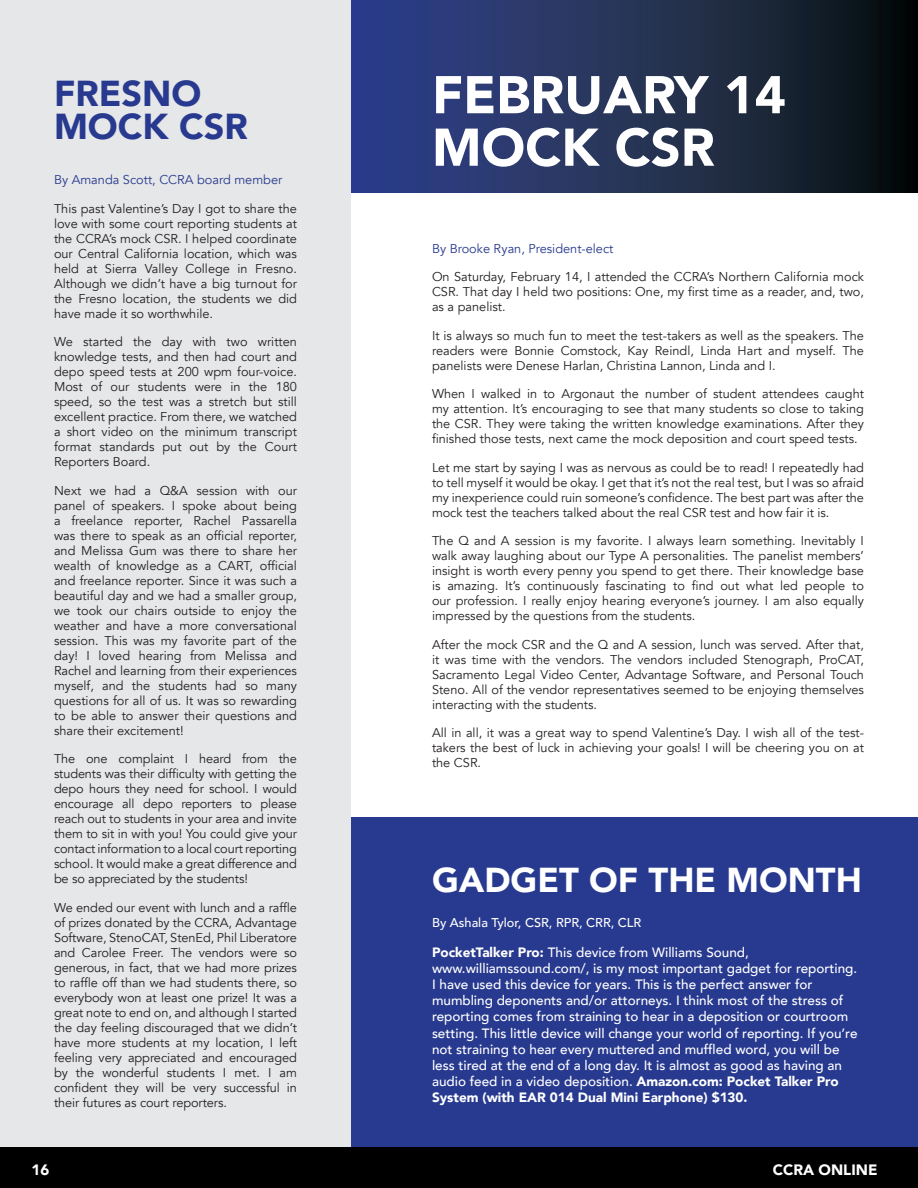
<style>
.page{position:relative;width:918px;height:1188px;background:#fff}
.page>*{position:absolute;margin:0;border:0;box-sizing:border-box;transform-origin:0 0}
.t1{font:900 52.5px/52.5px "Avenir";color:#fff}
.t2{font:900 36px/33px "Avenir";color:#283a8f}
.t3{font:900 34.5px "Avenir";color:#fff}
.t4{font:900 15px "Avenir";color:#fff}
.t5{font:500 13.5px/16.2px "Avenir";color:#fff}
.t6{font:12.75px/15px "Avenir";color:#231f20;text-align:justify}
.t7{font:12.75px "Avenir";color:#283a8f}
.t8{font:500 12.75px "Avenir";color:#fff}
.s1{font-weight:900}
</style>
<div class="page">
<div style="left:0;top:0;width:351px;height:1148px;background:#e6e7e9"></div>
<div style="left:351px;top:817px;width:567px;height:331px;background:#283a8f"></div>
<div style="left:0;top:1148px;width:918px;height:40px;background:#000001"></div>
<svg style="left:351px;top:0;width:567px;height:192px;background:#212e54"></svg>
<p class="t2" style="left:54px;top:76px;width:195px">FRESNO<br>MOCK CSR</p>
<p class="t7" style="left:54px;top:173px;width:230px">By Amanda Scott, CCRA board member</p>
<p class="t6" style="left:54px;top:201px;width:245px">This past Valentine’s Day I got to share the love with some court reporting students at the CCRA’s mock CSR. I helped coordinate our Central California location, which was held at Sierra Valley College in Fresno.<br>Although we didn’t have a big turnout for the Fresno location, the students we did have made it so worthwhile.</p>
<p class="t6" style="left:54px;top:335px;width:245px">We started the day with two written knowledge tests, and then had court and depo speed tests at 200 wpm four-voice.<br>Most of our students were in the 180 speed, so the test was a stretch but still excellent practice. From there, we watched a short video on the minimum transcript format standards put out by the Court Reporters Board.</p>
<p class="t6" style="left:54px;top:483px;width:245px">Next we had a Q&amp;A session with our panel of speakers. I spoke about being a freelance reporter, Rachel Passarella was there to speak as an official reporter, and Melissa Gum was there to share her wealth of knowledge as a CART, official and freelance reporter. Since it was such a beautiful day and we had a smaller group, we took our chairs outside to enjoy the weather and have a more conversational session. This was my favorite part of the day! I loved hearing from Melissa and Rachel and learning from their experiences myself, and the students had so many questions for all of us. It was so rewarding to be able to answer their questions and share their excitement!</p>
<p class="t6" style="left:54px;top:752px;width:245px">The one complaint I heard from the students was their difficulty with getting the depo hours they need for school. I would encourage all depo reporters to please reach out to students in your area and invite them to sit in with you! You could give your contact information to a local court reporting school. It would make a great difference and be so appreciated by the students!</p>
<p class="t6" style="left:54px;top:900px;width:245px">We ended our event with lunch and a raffle of prizes donated by the CCRA, Advantage Software, StenoCAT, StenEd, Phil Liberatore and Carolee Freer. The vendors were so generous, in fact, that we had more prizes to raffle off than we had students there, so everybody won at least one prize! It was a great note to end on, and although I started the day feeling discouraged that we didn’t have more students at my location, I left feeling very appreciated and encouraged by the wonderful students I met. I am confident they will be very successful in their futures as court reporters.</p>
<p class="t1" style="left:432px;top:67px;width:355px">FEBRUARY 14<br>MOCK CSR</p>
<p class="t7" style="left:432px;top:241px;width:183px">By Brooke Ryan, President-elect</p>
<p class="t6" style="left:432px;top:269px;width:434px">On Saturday, February 14, I attended the CCRA’s Northern California mock CSR. That day I held two positions: One, my first time as a reader, and, two, as a panelist.</p>
<p class="t6" style="left:432px;top:328px;width:434px">It is always so much fun to meet the test-takers as well as the speakers. The readers were Bonnie Comstock, Kay Reindl, Linda Hart and myself. The panelists were Denese Harlan, Christina Lannon, Linda and I.</p>
<p class="t6" style="left:432px;top:386px;width:434px">When I walked in to Argonaut the number of student attendees caught my attention. It’s encouraging to see that many students so close to taking the CSR. They were taking the written knowledge examinations. After they finished those tests, next came the mock deposition and court speed tests.</p>
<p class="t6" style="left:432px;top:460px;width:434px">Let me start by saying I was as nervous as could be to read! I repeatedly had to tell myself it would be okay. I get that it’s not the real test, but I was so afraid my inexperience could ruin someone’s confidence. The best part was after the mock test the teachers talked about the real CSR test and how fair it is.</p>
<p class="t6" style="left:432px;top:533px;width:434px">The Q and A session is my favorite. I always learn something. Inevitably I walk away laughing about our Type A personalities. The panelist members’ insight is worth every penny you spend to get there. Their knowledge base is amazing. It’s continuously fascinating to find out what led people to our profession. I really enjoy hearing everyone’s journey. I am also equally impressed by the questions from the students.</p>
<p class="t6" style="left:432px;top:637px;width:434px">After the mock CSR and the Q and A session, lunch was served. After that, it was time with the vendors. The vendors included Stenograph, ProCAT, Sacramento Legal Video Center, Advantage Software, and Personal Touch Steno. All of the vendor representatives seemed to be enjoying themselves interacting with the students.</p>
<p class="t6" style="left:432px;top:725px;width:434px">All in all, it was a great way to spend Valentine’s Day. I wish all of the test&shy;takers the best of luck in achieving your goals! I will be cheering you on at the CSR.</p>
<p class="t3" style="left:432px;top:850px;width:431px">GADGET OF THE MONTH</p>
<p class="t8" style="left:432px;top:911px;width:211px">By Ashala Tylor, CSR, RPR, CRR, CLR</p>
<p class="t5" style="left:432px;top:943px;width:427px"><span class="s1">PocketTalker Pro:</span> This device from Williams Sound, www.williamssound.com/, is my most important gadget for reporting.<br>I have used this device for years. This is the perfect answer for mumbling deponents and/or attorneys. I think most of the stress of reporting comes from straining to hear in a deposition or courtroom setting. This little device will change your world of reporting. If you’re not straining to hear every muttered and muffled word, you will be less tired at the end of a long day. It is almost as good as having an audio feed in a video deposition. <span class="s1">Amazon.com: Pocket Talker Pro System (with EAR 014 Dual Mini Earphone) $130.</span></p>
<p class="t4" style="left:32px;top:1157px;width:19px">16</p>
<p class="t4" style="left:773px;top:1157px;width:106px">CCRA ONLINE</p>
</div>
